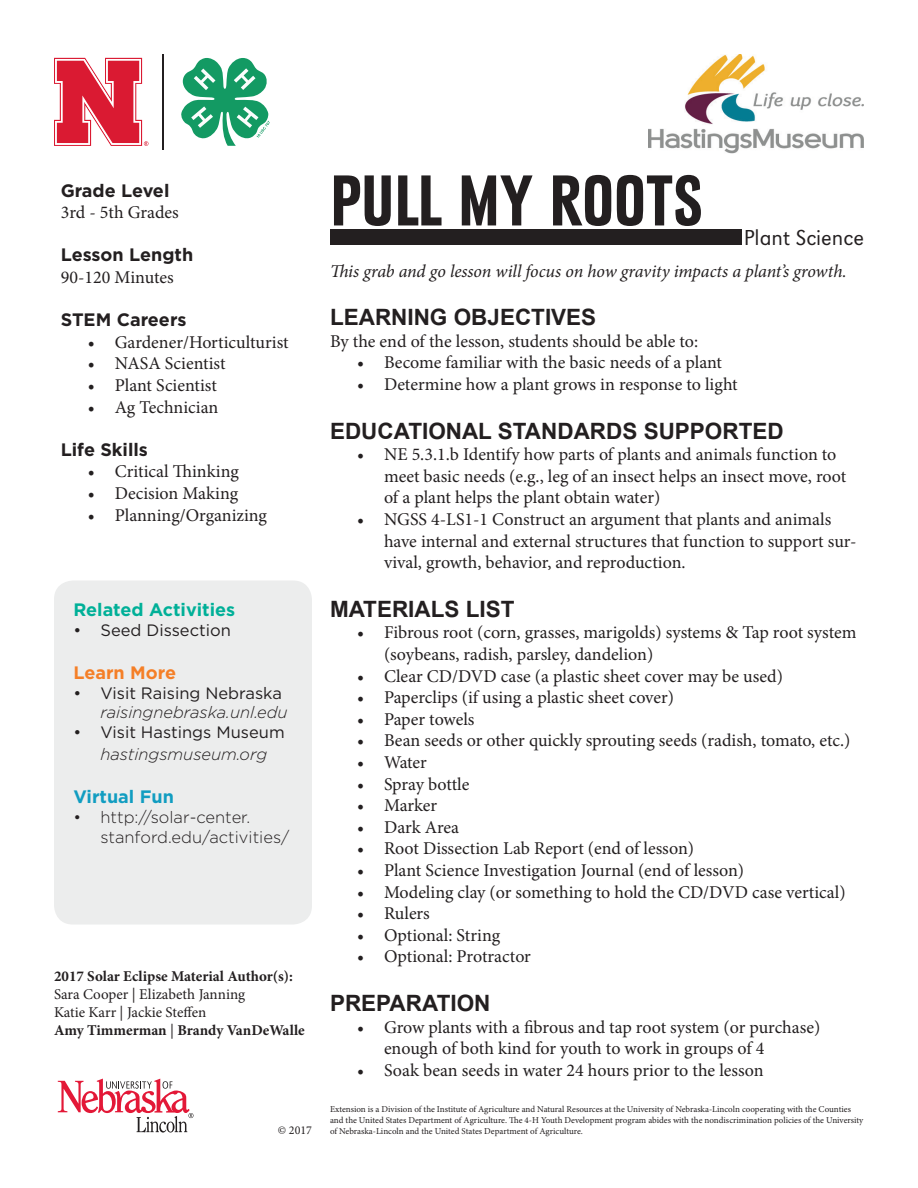
<style>
.page{position:relative;width:918px;height:1188px;background:#fff}
.page>*{position:absolute;margin:0;border:0;box-sizing:border-box;transform-origin:0 0}
.t1{font:700 75px "URW Grotesk Con";letter-spacing:.005em;color:#231f20}
.t2{font:700 22.5px "Arial";color:#231f20}
.t3{font:300 22.5px "URW Grotesk";color:#231f20}
.t4{font:18px/21.6px "Minion Pro";color:#231f20}
.t5{font:italic 18px "Minion Pro";letter-spacing:-.005em;color:#231f20}
.t6{font:700 18px "Gotham";color:#231f20}
.t7{font:700 18px "Gotham";color:#00b098}
.t8{font:700 18px "Gotham";color:#119dc1}
.t9{font:700 18px "Gotham";color:#f57f27}
.t10{font:16.5px/21.6px "Gotham";color:#231f20;text-align:center}
.t11{font:300 16.5px/19.8px "Gotham";color:#231f20}
.t12{font:italic 300 16.5px/19.8px "Gotham";color:#231f20}
.t13{font:700 15px "Minion Pro";color:#231f20}
.t14{font:15px "Minion Pro";color:#231f20}
.t15{font:12px "Minion Pro";color:#231f20}
.t16{font:9px/10.8px "Minion Pro";color:#231f20}
.s1{font-weight:400;font-style:normal}
.s2{font-weight:300;font-style:italic}
.s3{font-weight:400}
</style>
<div class="page">
<div style="left:54px;top:580px;width:258px;height:345px;background:#eceded;border-radius:19px"></div>
<hr style="left:162px;top:54px;width:2px;height:96px;background:#231f20">
<svg style="left:181px;top:58px;width:89px;height:88px"></svg>
<svg style="left:54px;top:58px;width:94px;height:88px"></svg>
<img style="left:648px;top:54px;width:216px;height:100px">
<div style="left:331px;top:230px;width:411px;height:15px;background:#231f20"></div>
<svg style="left:58px;top:1079px;width:136px;height:54px"></svg>
<p class="t6" style="left:61px;top:178px;width:110px">Grade Level</p>
<p class="t4" style="left:61px;top:202px;width:120px">3rd - 5th Grades</p>
<p class="t6" style="left:61px;top:243px;width:134px">Lesson Length</p>
<p class="t4" style="left:61px;top:267px;width:114px">90-120 Minutes</p>
<p class="t6" style="left:61px;top:308px;width:127px">STEM Careers</p>
<p class="t4" style="left:88px;top:331px;width:202px">• Gardener/Horticulturist</p>
<p class="t4" style="left:88px;top:353px;width:139px">• NASA Scientist</p>
<p class="t4" style="left:88px;top:375px;width:131px">• Plant Scientist</p>
<p class="t4" style="left:88px;top:396px;width:132px">• Ag Technician</p>
<p class="t6" style="left:61px;top:437px;width:89px">Life Skills</p>
<p class="t4" style="left:88px;top:461px;width:153px">• Critical Thinking</p>
<p class="t4" style="left:88px;top:483px;width:152px">• Decision Making</p>
<p class="t4" style="left:88px;top:504px;width:181px">• Planning/Organizing</p>
<p class="t7" style="left:73px;top:598px;width:163px">Related Activities</p>
<p class="t10" style="left:73px;top:619px;width:159px">• Seed Dissection</p>
<p class="t9" style="left:73px;top:661px;width:104px">Learn More</p>
<p class="t12" style="left:100px;top:682px;width:189px;text-indent:-27px"><span class="s1">• Visit Raising Nebraska </span>raisingnebraska.unl.edu</p>
<p class="t10" style="left:73px;top:721px;width:213px">• Visit Hastings Museum <span class="s2">hastingsmuseum.org</span></p>
<p class="t8" style="left:73px;top:785px;width:102px">Virtual Fun</p>
<p class="t11" style="left:100px;top:807px;width:191px;text-indent:-27px">• http://solar-center. stanford.edu/activities/</p>
<p class="t13" style="left:54px;top:965px;width:241px">2017 Solar Eclipse Material Author(s):</p>
<p class="t14" style="left:54px;top:984px;width:193px">Sara Cooper | Elizabeth Janning</p>
<p class="t14" style="left:54px;top:1002px;width:154px">Katie Karr | Jackie Steffen</p>
<p class="t13" style="left:54px;top:1019px;width:252px">Amy Timmerman <span class="s3">|</span> Brandy VanDeWalle</p>
<p class="t1" style="left:330px;top:160px;width:374px">PULL MY ROOTS</p>
<p class="t3" style="left:744px;top:225px;width:122px">Plant Science</p>
<p class="t5" style="left:330px;top:259px;width:518px">This grab and go lesson will focus on how gravity impacts a plant’s growth.</p>
<p class="t2" style="left:330px;top:302px;width:268px">LEARNING OBJECTIVES</p>
<p class="t4" style="left:330px;top:330px;width:370px">By the end of the lesson, students should be able to:</p>
<p class="t4" style="left:357px;top:352px;width:367px">• Become familiar with the basic needs of a plant</p>
<p class="t4" style="left:357px;top:373px;width:382px">• Determine how a plant grows in response to light</p>
<p class="t2" style="left:330px;top:416px;width:455px">EDUCATIONAL STANDARDS SUPPORTED</p>
<p class="t4" style="left:384px;top:444px;width:464px;text-indent:-27px">• NE 5.3.1.b Identify how parts of plants and animals function to meet basic needs (e.g., leg of an insect helps an insect move, root of a plant helps the plant obtain water)</p>
<p class="t4" style="left:384px;top:508px;width:474px;text-indent:-27px">• NGSS 4-LS1-1 Construct an argument that plants and animals have internal and external structures that function to support sur&shy;vival, growth, behavior, and reproduction.</p>
<p class="t2" style="left:330px;top:594px;width:186px">MATERIALS LIST</p>
<p class="t4" style="left:384px;top:622px;width:474px;text-indent:-27px">• Fibrous root (corn, grasses, marigolds) systems &amp; Tap root system (soybeans, radish, parsley, dandelion)</p>
<p class="t4" style="left:357px;top:665px;width:428px">• Clear CD/DVD case (a plastic sheet cover may be used)</p>
<p class="t4" style="left:357px;top:687px;width:319px">• Paperclips (if using a plastic sheet cover)</p>
<p class="t4" style="left:357px;top:708px;width:119px">• Paper towels</p>
<p class="t4" style="left:357px;top:730px;width:495px">• Bean seeds or other quickly sprouting seeds (radish, tomato, etc.)</p>
<p class="t4" style="left:357px;top:751px;width:71px">• Water</p>
<p class="t4" style="left:357px;top:773px;width:114px">• Spray bottle</p>
<p class="t4" style="left:357px;top:795px;width:82px">• Marker</p>
<p class="t4" style="left:357px;top:816px;width:104px">• Dark Area</p>
<p class="t4" style="left:357px;top:838px;width:339px">• Root Dissection Lab Report (end of lesson)</p>
<p class="t4" style="left:357px;top:859px;width:389px">• Plant Science Investigation Journal (end of lesson)</p>
<p class="t4" style="left:357px;top:881px;width:490px">• Modeling clay (or something to hold the CD/DVD case vertical)</p>
<p class="t4" style="left:357px;top:903px;width:74px">• Rulers</p>
<p class="t4" style="left:357px;top:924px;width:145px">• Optional: String</p>
<p class="t4" style="left:357px;top:946px;width:175px">• Optional: Protractor</p>
<p class="t2" style="left:330px;top:988px;width:162px">PREPARATION</p>
<p class="t4" style="left:384px;top:1016px;width:438px;text-indent:-27px">• Grow plants with a fibrous and tap root system (or purchase) enough of both kind for youth to work in groups of 4</p>
<p class="t4" style="left:357px;top:1059px;width:408px">• Soak bean seeds in water 24 hours prior to the lesson</p>
<p class="t16" style="left:330px;top:1104px;width:535px">Extension is a Division of the Institute of Agriculture and Natural Resources at the University of Nebraska-Lincoln cooperating with the Counties and the United States Department of Agriculture. The 4-H Youth Development program abides with the nondiscrimination policies of the University</p>
<p class="t15" style="left:278px;top:1122px;width:36px">© 2017</p>
<p class="t16" style="left:330px;top:1125px;width:254px">of Nebraska-Lincoln and the United States Department of Agriculture.</p>
</div>
